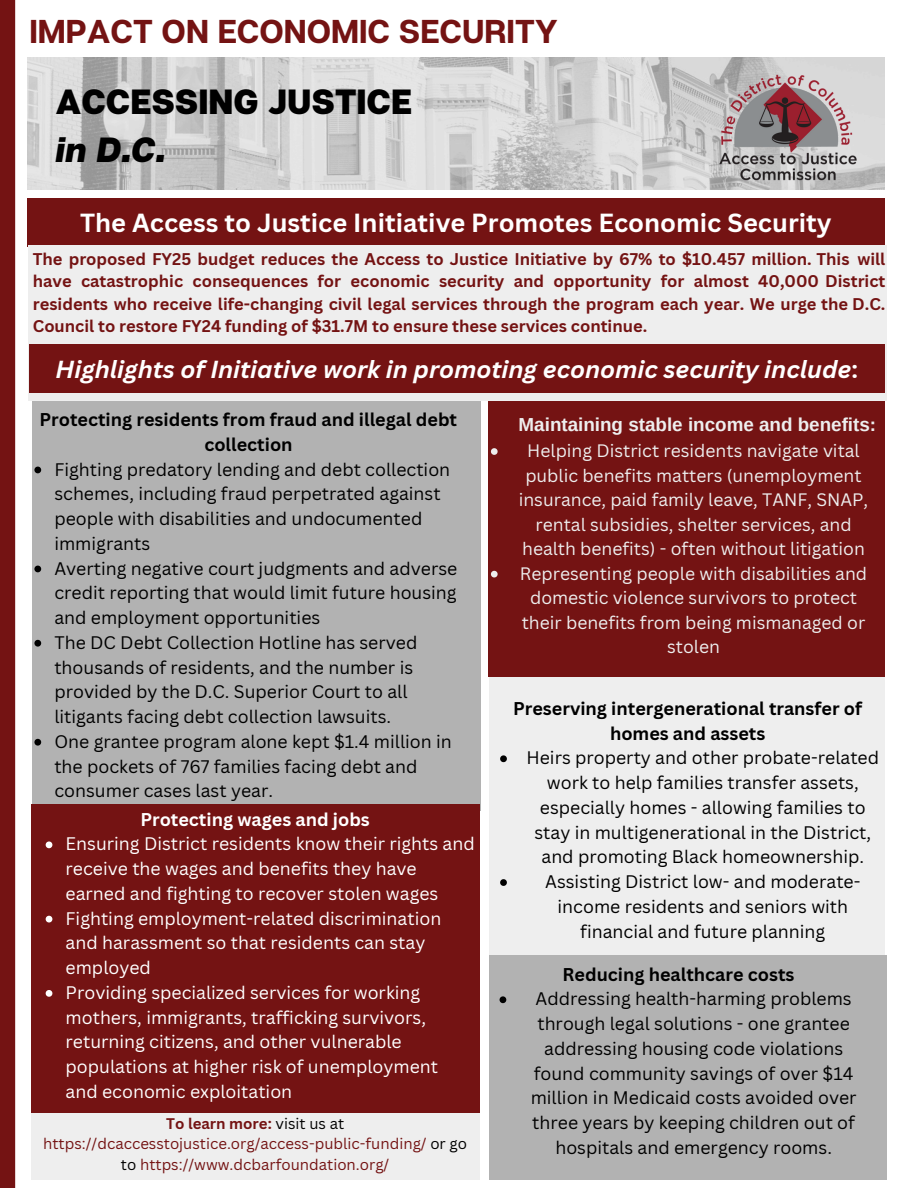
<style>
.page{position:relative;width:918px;height:1188px;background:#fff}
.page>*{position:absolute;margin:0;border:0;box-sizing:border-box;transform-origin:0 0}
.t1{font:800 34.95px/48.3px "Articulat CF";color:#000}
.t2{font:700 33px "Articulat CF";color:#741313}
.t3{font:700 25.5px "Canva Sans";color:#fff}
.t4{font:italic 700 24px "Canva Sans";color:#fff}
.t5{font:700 18.9px "Arimo";color:#eee}
.t6{font:700 18px/24.8px "Canva Sans";color:#000;text-align:center}
.t7{font:700 18px "Canva Sans";color:#fff}
.t8{font:17.7px/24.8px "Canva Sans";color:#000}
.t9{font:17.7px/24.8px "Canva Sans";color:#fff}
.t10{font:17.55px/24.6px "Canva Sans";color:#eee;text-align:center}
.t11{font:700 16.5px/22.5px "Canva Sans";color:#741313;text-align:justify}
.t12{font:15px/20.2px "Canva Sans";color:#741313;text-align:center}
.s1{font-style:italic}
.s2{font-style:normal}
.s3{font-weight:700}
.s4{color:#000}
</style>
<div class="page">
<div style="left:0;top:0;width:15px;height:1188px;background:#741313"></div>
<div style="left:32px;top:401px;width:449px;height:410px;background:#b2b2b2"></div>
<img style="left:27px;top:58px;width:858px;height:131px">
<img style="left:716px;top:69px;width:145px;height:116px">
<div style="left:27px;top:199px;width:858px;height:48px;background:#741313"></div>
<div style="left:28px;top:245px;width:858px;height:156px;background:#eee"></div>
<div style="left:31px;top:1108px;width:449px;height:72px;background:#eee"></div>
<div style="left:489px;top:672px;width:396px;height:283px;background:#eee"></div>
<div style="left:488px;top:401px;width:397px;height:275px;background:#741313"></div>
<div style="left:29px;top:344px;width:856px;height:49px;background:#741313"></div>
<div style="left:31px;top:804px;width:449px;height:309px;background:#741313"></div>
<svg style="left:46px;top:841px;width:6px;height:7px"></svg>
<svg style="left:46px;top:916px;width:6px;height:6px"></svg>
<svg style="left:46px;top:990px;width:6px;height:7px"></svg>
<div style="left:489px;top:955px;width:397px;height:225px;background:#b2b2b2"></div>
<svg style="left:34px;top:467px;width:7px;height:6px"></svg>
<svg style="left:34px;top:566px;width:7px;height:6px"></svg>
<svg style="left:34px;top:640px;width:7px;height:7px"></svg>
<svg style="left:34px;top:739px;width:7px;height:7px"></svg>
<svg style="left:500px;top:996px;width:6px;height:7px"></svg>
<svg style="left:500px;top:755px;width:7px;height:7px"></svg>
<svg style="left:500px;top:879px;width:7px;height:7px"></svg>
<svg style="left:491px;top:448px;width:7px;height:7px"></svg>
<svg style="left:491px;top:571px;width:7px;height:6px"></svg>
<h2 class="t2" style="left:29px;top:10px;width:530px">IMPACT ON ECONOMIC SECURITY</h2>
<h3 class="t1" style="left:56px;top:76px;width:358px">ACCESSING JUSTICE <span class="s1">in D.C.</span></h3>
<h1 class="t3" style="left:80px;top:205px;width:753px">The Access to Justice Initiative Promotes Economic Security</h1>
<p class="t11" style="left:33px;top:247px;width:854px">The proposed FY25 budget reduces the Access to Justice Initiative by 67% to $10.457 million. This will have catastrophic consequences for economic security and opportunity for almost 40,000 District residents who receive life-changing civil legal services through the program each year. We urge the D.C.<br>Council to restore FY24 funding of $31.7M to ensure these services continue.</p>
<p class="t4" style="left:55px;top:352px;width:804px">Highlights of Initiative work in promoting economic security include<span class="s2">:</span></p>
<p class="t6" style="left:39px;top:407px;width:419px">Protecting residents from fraud and illegal debt collection</p>
<p class="t8" style="left:54px;top:456px;width:397px">Fighting predatory lending and debt collection schemes, including fraud perpetrated against people with disabilities and undocumented immigrants</p>
<h4 class="t8" style="left:54px;top:555px;width:404px;text-align:justify">Averting negative court judgments and adverse credit reporting that would limit future housing and employment opportunities</h4>
<p class="t8" style="left:54px;top:630px;width:365px">The DC Debt Collection Hotline has served thousands of residents, and the number is provided by the D.C. Superior Court to all litigants facing debt collection lawsuits.</p>
<p class="t8" style="left:54px;top:729px;width:399px">One grantee program alone kept $1.4 million in the pockets of 767 families facing debt and consumer cases last year.</p>
<p class="t5" style="left:519px;top:414px;width:359px">Maintaining stable income and benefits:</p>
<p class="t10" style="left:519px;top:438px;width:351px">Helping District residents navigate vital public benefits matters (unemployment insurance, paid family leave, TANF, SNAP, rental subsidies, shelter services, and health benefits) - often without litigation</p>
<p class="t10" style="left:520px;top:561px;width:349px">Representing people with disabilities and domestic violence survivors to protect their benefits from being mismanaged or stolen</p>
<p class="t6" style="left:513px;top:696px;width:350px">Preserving intergenerational transfer of homes and assets</p>
<h4 class="t8" style="left:526px;top:745px;width:354px;text-align:center">Heirs property and other probate-related work to help families transfer assets, especially homes - allowing families to stay in multigenerational in the District, and promoting Black homeownership.</h4>
<p class="t8" style="left:545px;top:869px;width:317px;text-align:center">Assisting District low- and moderate&shy;income residents and seniors with financial and future planning</p>
<h6 class="t7" style="left:140px;top:807px;width:231px">Protecting wages and jobs</h6>
<h3 class="t9" style="left:66px;top:831px;width:411px">Ensuring District residents know their rights and receive the wages and benefits they have earned and fighting to recover stolen wages</h3>
<h4 class="t9" style="left:66px;top:906px;width:377px">Fighting employment-related discrimination and harassment so that residents can stay employed</h4>
<p class="t9" style="left:66px;top:980px;width:374px">Providing specialized services for working mothers, immigrants, trafficking survivors, returning citizens, and other vulnerable populations at higher risk of unemployment and economic exploitation</p>
<h4 class="t6" style="left:563px;top:961px;width:233px">Reducing healthcare costs</h4>
<p class="t8" style="left:531px;top:986px;width:327px;text-align:center">Addressing health-harming problems through legal solutions - one grantee addressing housing code violations found community savings of over $14 million in Medicaid costs avoided over three years by keeping children out of hospitals and emergency rooms.</p>
<p class="t12" style="left:43px;top:1113px;width:425px"><span class="s3">To learn more:</span> <span class="s4">visit us at </span>https://dcaccesstojustice.org/access-public-funding/ <span class="s4">or go to</span> https://www.dcbarfoundation.org/</p>
</div>
